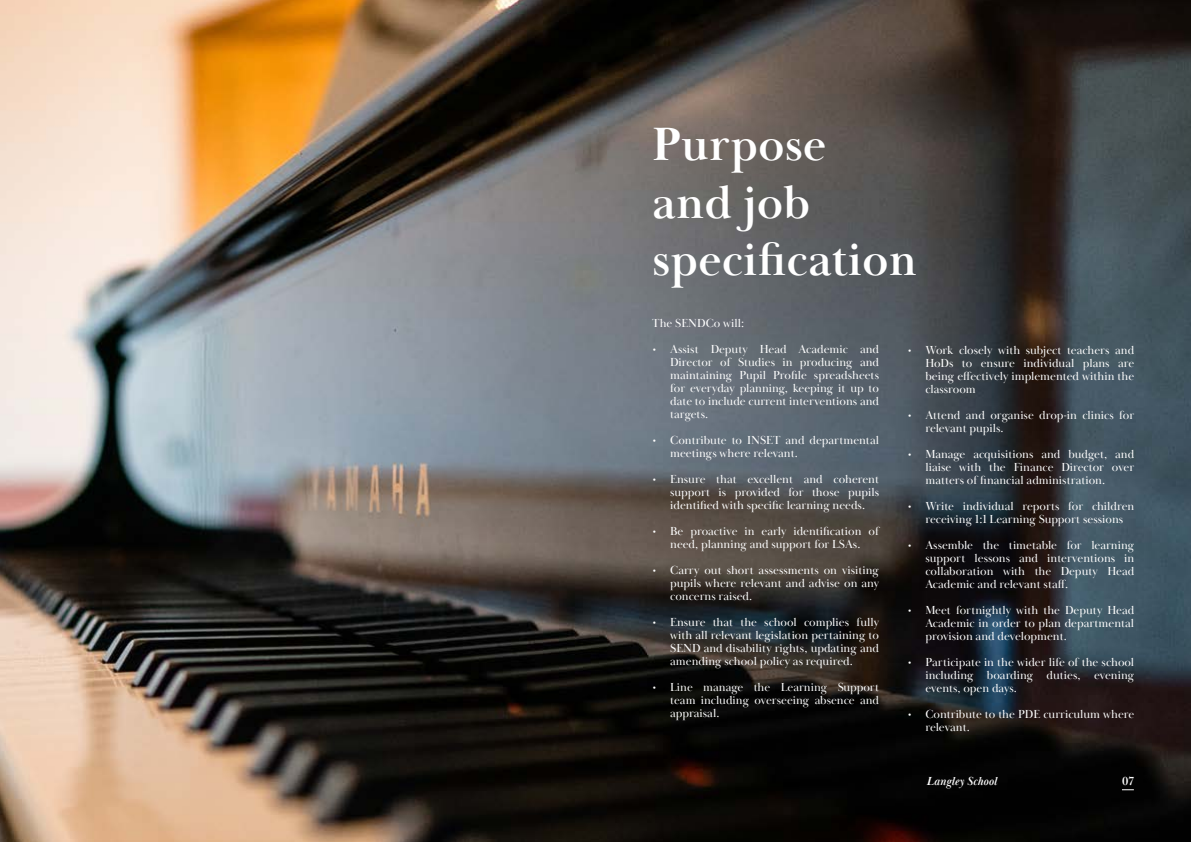
<style>
.page{position:relative;width:1191px;height:842px;background:#fff}
.page>*{position:absolute;margin:0;border:0;box-sizing:border-box;transform-origin:0 0}
.t1{font:700 48px/57.6px "Baskerville Display PT";color:#fff}
.t2{font:12px/13px "Baskerville Display PT";color:#fff;text-align:justify}
.t3{font:italic 700 12px "Baskerville Display PT";color:#fff}
.t4{font:700 12px "Baskerville Display PT";color:#fff}
</style>
<div class="page">
<img style="left:0;top:0;width:1191px;height:842px">
<h1 class="t1" style="left:652px;top:117px;width:266px">Purpose and job specification</h1>
<p class="t2" style="left:652px;top:317px;width:93px">The SENDCo will:</p>
<p class="t2" style="left:670px;top:343px;width:210px;text-indent:-18px">• Assist Deputy Head Academic and Director of Studies in producing and maintaining Pupil Profile spreadsheets for everyday planning, keeping it up to date to include current interventions and targets.</p>
<p class="t2" style="left:670px;top:434px;width:210px;text-indent:-18px">• Contribute to INSET and departmental meetings where relevant.</p>
<p class="t2" style="left:670px;top:473px;width:210px;text-indent:-18px">• Ensure that excellent and coherent support is provided for those pupils identified with specific learning needs.</p>
<p class="t2" style="left:652px;top:525px;width:228px;text-align:center">• Be proactive in early identification of need, planning and support for LSAs.</p>
<p class="t2" style="left:670px;top:564px;width:210px;text-indent:-18px">• Carry out short assessments on visiting pupils where relevant and advise on any concerns raised.</p>
<p class="t2" style="left:670px;top:616px;width:210px;text-indent:-18px">• Ensure that the school complies fully with all relevant legislation pertaining to SEND and disability rights, updating and amending school policy as required.</p>
<p class="t2" style="left:670px;top:681px;width:210px;text-indent:-18px">• Line manage the Learning Support team including overseeing absence and appraisal.</p>
<p class="t2" style="left:925px;top:344px;width:210px;text-indent:-18px">• Work closely with subject teachers and HoDs to ensure individual plans are being effectively implemented within the classroom</p>
<p class="t2" style="left:925px;top:409px;width:210px;text-indent:-18px">• Attend and organise drop-in clinics for relevant pupils.</p>
<p class="t2" style="left:925px;top:448px;width:210px;text-indent:-18px">• Manage acquisitions and budget, and liaise with the Finance Director over matters of financial administration.</p>
<p class="t2" style="left:907px;top:500px;width:228px;text-align:center">• Write individual reports for children receiving 1:1 Learning Support sessions</p>
<p class="t2" style="left:925px;top:539px;width:210px;text-indent:-18px">• Assemble the timetable for learning support lessons and interventions in collaboration with the Deputy Head Academic and relevant staff.</p>
<p class="t2" style="left:925px;top:604px;width:210px;text-indent:-18px">• Meet fortnightly with the Deputy Head Academic in order to plan departmental provision and development.</p>
<p class="t2" style="left:925px;top:656px;width:210px;text-indent:-18px">• Participate in the wider life of the school including boarding duties, evening events, open days.</p>
<p class="t2" style="left:925px;top:708px;width:210px;text-indent:-18px">• Contribute to the PDE curriculum where relevant.</p>
<p class="t3" style="left:926px;top:774px;width:72px">Langley School</p>
<p class="t4" style="left:1122px;top:774px;width:14px">07</p>
</div>
